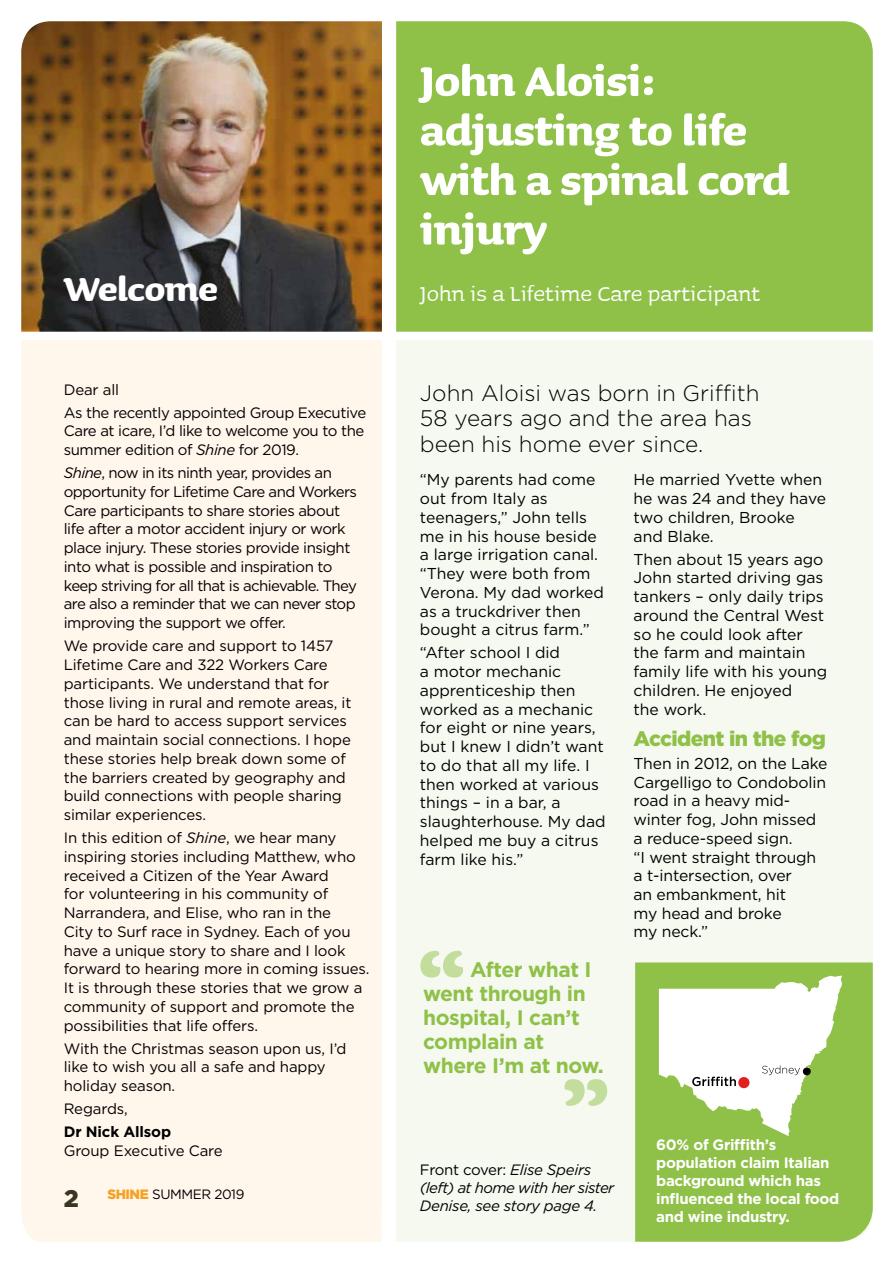
<style>
.page{position:relative;width:893px;height:1263px;background:#fff}
.page>*{position:absolute;margin:0;border:0;box-sizing:border-box;transform-origin:0 0}
.t1{font:700 52.5px/49.5px "Sauna";letter-spacing:-.01em;color:#fff}
.t2{font:700 42px "Sauna";letter-spacing:-.01em;color:#fff}
.t3{font:27px "Sauna";color:#fff}
.t4{font:300 22.5px/25.5px "Gotham";color:#000}
.t5{font:700 21px/24px "Gotham";letter-spacing:-.02em;color:#8fc148}
.t6{font:900 21px "Gotham";letter-spacing:-.03em;color:#8fc148}
.t7{font:15.75px/18.8px "Gotham";color:#000}
.t8{font:15px/18.8px "Gotham";letter-spacing:-.01em;color:#000}
.t9{font:15px/18.8px "Gotham";letter-spacing:-.04em;color:#000}
.t10{font:15px/18.8px "Gotham";letter-spacing:-.03em;color:#000}
.t11{font:700 15px/18px "Gotham";letter-spacing:-.02em;color:#fff}
.t12{font:italic 15px/18px "Gotham";letter-spacing:-.04em;color:#000}
.t13{font:13.5px "Gotham";letter-spacing:-.03em;color:#000}
.s1{font-style:italic}
.s2{font-weight:700}
.s3{font-weight:900;font-size:24px;color:#373620}
.s4{font-weight:900;color:#00b1bb}
.s5{font-style:normal}
</style>
<div class="page">
<div style="left:21px;top:340px;width:361px;height:902px;background:#fff6ec"></div>
<img style="left:21px;top:21px;width:361px;height:311px">
<div style="left:396px;top:340px;width:477px;height:902px;background:#f5f9f0"></div>
<div style="left:396px;top:21px;width:477px;height:311px;background:#8fc148"></div>
<div style="left:635px;top:962px;width:238px;height:280px;background:#8fc148"></div>
<svg style="left:659px;top:976px;width:183px;height:160px"></svg>
<svg style="left:420px;top:951px;width:43px;height:26px"></svg>
<svg style="left:565px;top:1079px;width:42px;height:27px"></svg>
<h2 class="t2" style="left:64px;top:263px;width:156px">Welcome</h2>
<p class="t8" style="left:64px;top:380px;width:57px">Dear all</p>
<p class="t10" style="left:64px;top:403px;width:304px">As the recently appointed Group Executive<br>Care at icare, I’d like to welcome you to the summer edition of <span class="s1">Shine</span> for 2019.</p>
<p class="t9" style="left:64px;top:463px;width:295px"><span class="s1">Shine</span>, now in its ninth year, provides an opportunity for Lifetime Care and Workers Care participants to share stories about life after a motor accident injury or work place injury. These stories provide insight into what is possible and inspiration to keep striving for all that is achievable. They are also a reminder that we can never stop improving the support we offer.</p>
<p class="t8" style="left:64px;top:636px;width:289px">We provide care and support to 1457<br>Lifetime Care and 322 Workers Care participants. We understand that for those living in rural and remote areas, it can be hard to access support services and maintain social connections. I hope these stories help break down some of the barriers created by geography and build connections with people sharing similar experiences.</p>
<p class="t8" style="left:64px;top:828px;width:307px">In this edition of <span class="s1">Shine</span>, we hear many inspiring stories including Matthew, who received a Citizen of the Year Award<br>for volunteering in his community of Narrandera, and Elise, who ran in the<br>City to Surf race in Sydney. Each of you have a unique story to share and I look forward to hearing more in coming issues.<br>It is through these stories that we grow a community of support and promote the possibilities that life offers.</p>
<p class="t8" style="left:64px;top:1038px;width:284px">With the Christmas season upon us, I’d like to wish you all a safe and happy holiday season.</p>
<p class="t8" style="left:64px;top:1099px;width:66px">Regards,</p>
<p class="t8" style="left:64px;top:1122px;width:160px"><span class="s2">Dr Nick Allsop<br></span>Group Executive Care</p>
<p class="t13" style="left:64px;top:1185px;width:178px"><span class="s3">2</span> <span class="s4">SHINE</span> WINTER 2019</p>
<p class="t13" style="left:152px;top:1185px;width:94px">SUMMER 2019</p>
<h2 class="t1" style="left:420px;top:53px;width:371px">John Aloisi: adjusting to life with a spinal cord injury</h2>
<p class="t3" style="left:420px;top:276px;width:342px">John is a Lifetime Care participant</p>
<p class="t4" style="left:420px;top:379px;width:341px">John Aloisi was born in Griffith<br>58 years ago and the area has been his home ever since.</p>
<p class="t7" style="left:420px;top:470px;width:186px">“My parents had come out from Italy as teenagers,” John tells me in his house beside a large irrigation canal. “They were both from<br>Verona. My dad worked as a truckdriver then bought a citrus farm.”</p>
<p class="t7" style="left:420px;top:643px;width:185px">“After school I did<br>a motor mechanic apprenticeship then worked as a mechanic for eight or nine years, but I knew I didn’t want</p>
<p class="t7" style="left:420px;top:756px;width:187px">to do that all my life. I then worked at various things – in a bar, a slaughterhouse. My dad helped me buy a citrus farm like his.”</p>
<p class="t5" style="left:423px;top:957px;width:182px;text-indent:47px">After what I went through in hospital, I can’t complain at where I’m at now.</p>
<p class="t7" style="left:634px;top:470px;width:194px">He married Yvette when he was 24 and they have two children, Brooke and Blake.</p>
<p class="t7" style="left:634px;top:549px;width:195px">Then about 15 years ago<br>John started driving gas tankers – only daily trips around the Central West so he could look after the farm and maintain family life with his young children. He enjoyed<br>the work.</p>
<h3 class="t6" style="left:634px;top:724px;width:194px">Accident in the fog</h3>
<p class="t7" style="left:634px;top:753px;width:195px">Then in 2012, on the Lake<br>Cargelligo to Condobolin road in a heavy mid&shy;winter fog, John missed a reduce-speed sign.<br>“I went straight through a t-intersection, over<br>an embankment, hit<br>my head and broke<br>my neck.”</p>
<p class="t12" style="left:420px;top:1160px;width:196px"><span class="s5">Front cover:</span> Elise Speirs (left) at home with her sister<br>Denise, see story page 4.</p>
<p class="t11" style="left:656px;top:1135px;width:185px">60% of Griffith’s population claim Italian background which has influenced the local food and wine industry.</p>
</div>
